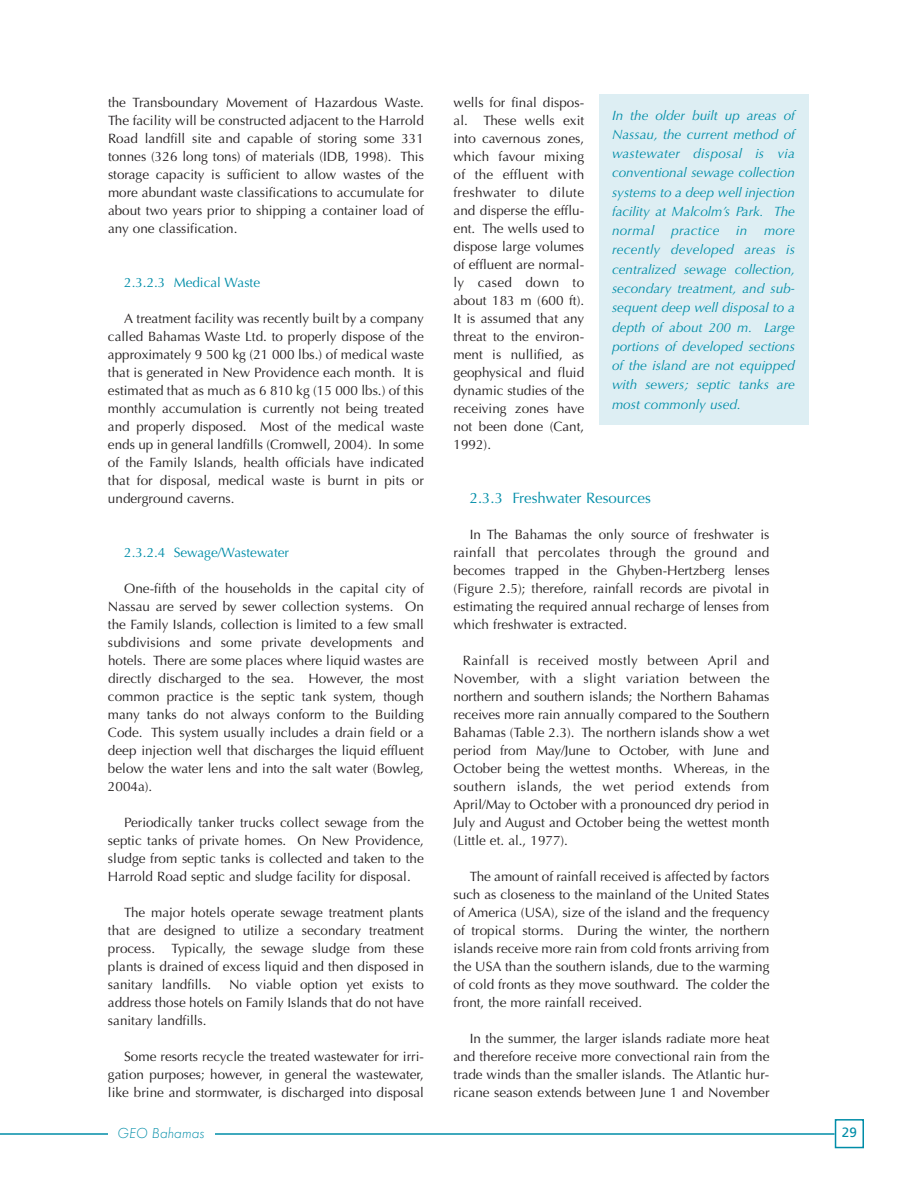
<style>
.page{position:relative;width:918px;height:1188px;background:#fff}
.page>*{position:absolute;margin:0;border:0;box-sizing:border-box;transform-origin:0 0}
.t1{font:15px "Optima";color:#008da8}
.t2{font:italic 300 15px "Futura T";color:#008da8}
.t3{font:13.5px/18px "Optima";color:#231f20;text-align:justify}
.t4{font:italic 13.5px/19.4px "Optima";color:#008da8;text-align:justify}
.t5{font:13.5px "Optima";color:#008da8}
.t6{font:13.5px "Frutiger";color:#008da8}
</style>
<div class="page">
<hr style="left:0;top:1133px;width:835px;height:2px;background:#008da8">
<div style="left:835px;top:1119px;width:29px;height:29px;border:2px solid #008da8"></div>
<div style="left:108px;top:1119px;width:106px;height:32px;background:#fff"></div>
<div style="left:599px;top:94px;width:210px;height:331px;background:#ddeef3"></div>
<p class="t3" style="left:108px;top:94px;width:317px">the Transboundary Movement of Hazardous Waste.<br>The facility will be constructed adjacent to the Harrold Road landfill site and capable of storing some 331 tonnes (326 long tons) of materials (IDB, 1998). This storage capacity is sufficient to allow wastes of the more abundant waste classifications to accumulate for about two years prior to shipping a container load of any one classification.</p>
<p class="t5" style="left:124px;top:274px;width:137px">2.3.2.3 Medical Waste</p>
<p class="t3" style="left:108px;top:310px;width:317px;text-indent:16px">A treatment facility was recently built by a company called Bahamas Waste Ltd. to properly dispose of the approximately 9 500 kg (21 000 lbs.) of medical waste that is generated in New Providence each month. It is estimated that as much as 6 810 kg (15 000 lbs.) of this monthly accumulation is currently not being treated and properly disposed. Most of the medical waste ends up in general landfills (Cromwell, 2004). In some of the Family Islands, health officials have indicated that for disposal, medical waste is burnt in pits or underground caverns.</p>
<p class="t5" style="left:124px;top:544px;width:166px">2.3.2.4 Sewage/Wastewater</p>
<p class="t3" style="left:108px;top:580px;width:317px;text-indent:16px">One-fifth of the households in the capital city of Nassau are served by sewer collection systems. On the Family Islands, collection is limited to a few small subdivisions and some private developments and hotels. There are some places where liquid wastes are directly discharged to the sea. However, the most common practice is the septic tank system, though many tanks do not always conform to the Building Code. This system usually includes a drain field or a deep injection well that discharges the liquid effluent below the water lens and into the salt water (Bowleg, 2004a).</p>
<p class="t3" style="left:108px;top:814px;width:317px;text-indent:16px">Periodically tanker trucks collect sewage from the septic tanks of private homes. On New Providence, sludge from septic tanks is collected and taken to the Harrold Road septic and sludge facility for disposal.</p>
<p class="t3" style="left:108px;top:904px;width:317px;text-indent:16px">The major hotels operate sewage treatment plants that are designed to utilize a secondary treatment process. Typically, the sewage sludge from these plants is drained of excess liquid and then disposed in sanitary landfills.</p>
<p class="t3" style="left:108px;top:976px;width:317px;text-indent:121px">No viable option yet exists to address those hotels on Family Islands that do not have sanitary landfills.</p>
<p class="t3" style="left:108px;top:1048px;width:317px;text-indent:16px">Some resorts recycle the treated wastewater for irri&shy;gation purposes; however, in general the wastewater, like brine and stormwater, is discharged into disposal</p>
<p class="t3" style="left:454px;top:94px;width:132px">wells for final dispos&shy;al. These wells exit into cavernous zones, which favour mixing of the effluent with freshwater to dilute and disperse the efflu&shy;ent. The wells used to dispose large volumes of effluent are normal&shy;ly cased down to about 183 m (600 ft).<br>It is assumed that any threat to the environ&shy;ment is nullified, as geophysical and fluid dynamic studies of the receiving zones have not been done (Cant, 1992).</p>
<p class="t4" style="left:612px;top:105px;width:184px">In the older built up areas of Nassau, the current method of wastewater disposal is via conventional sewage collection systems to a deep well injection facility at Malcolm’s Park. The normal practice in more recently developed areas is centralized sewage collection, secondary treatment, and sub&shy;sequent deep well disposal to a depth of about 200 m. Large portions of developed sections of the island are not equipped with sewers; septic tanks are most commonly used.</p>
<p class="t1" style="left:470px;top:489px;width:183px">2.3.3 Freshwater Resources</p>
<p class="t3" style="left:454px;top:526px;width:318px;text-indent:16px">In The Bahamas the only source of freshwater is rainfall that percolates through the ground and becomes trapped in the Ghyben-Hertzberg lenses (Figure 2.5); therefore, rainfall records are pivotal in estimating the required annual recharge of lenses from which freshwater is extracted.</p>
<p class="t3" style="left:454px;top:652px;width:317px;text-indent:9px">Rainfall is received mostly between April and November, with a slight variation between the northern and southern islands; the Northern Bahamas receives more rain annually compared to the Southern Bahamas (Table 2.3). The northern islands show a wet period from May/June to October, with June and October being the wettest months. Whereas, in the southern islands, the wet period extends from April/May to October with a pronounced dry period in July and August and October being the wettest month (Little et. al., 1977).</p>
<p class="t3" style="left:454px;top:868px;width:317px;text-indent:16px">The amount of rainfall received is affected by factors such as closeness to the mainland of the United States of America (USA), size of the island and the frequency of tropical storms. During the winter, the northern islands receive more rain from cold fronts arriving from the USA than the southern islands, due to the warming of cold fronts as they move southward. The colder the front, the more rainfall received.</p>
<p class="t3" style="left:454px;top:1030px;width:317px;text-indent:16px">In the summer, the larger islands radiate more heat and therefore receive more convectional rain from the trade winds than the smaller islands. The Atlantic hur&shy;ricane season extends between June 1 and November</p>
<p class="t2" style="left:117px;top:1124px;width:89px">GEO Bahamas</p>
<p class="t6" style="left:842px;top:1127px;width:17px">29</p>
</div>
